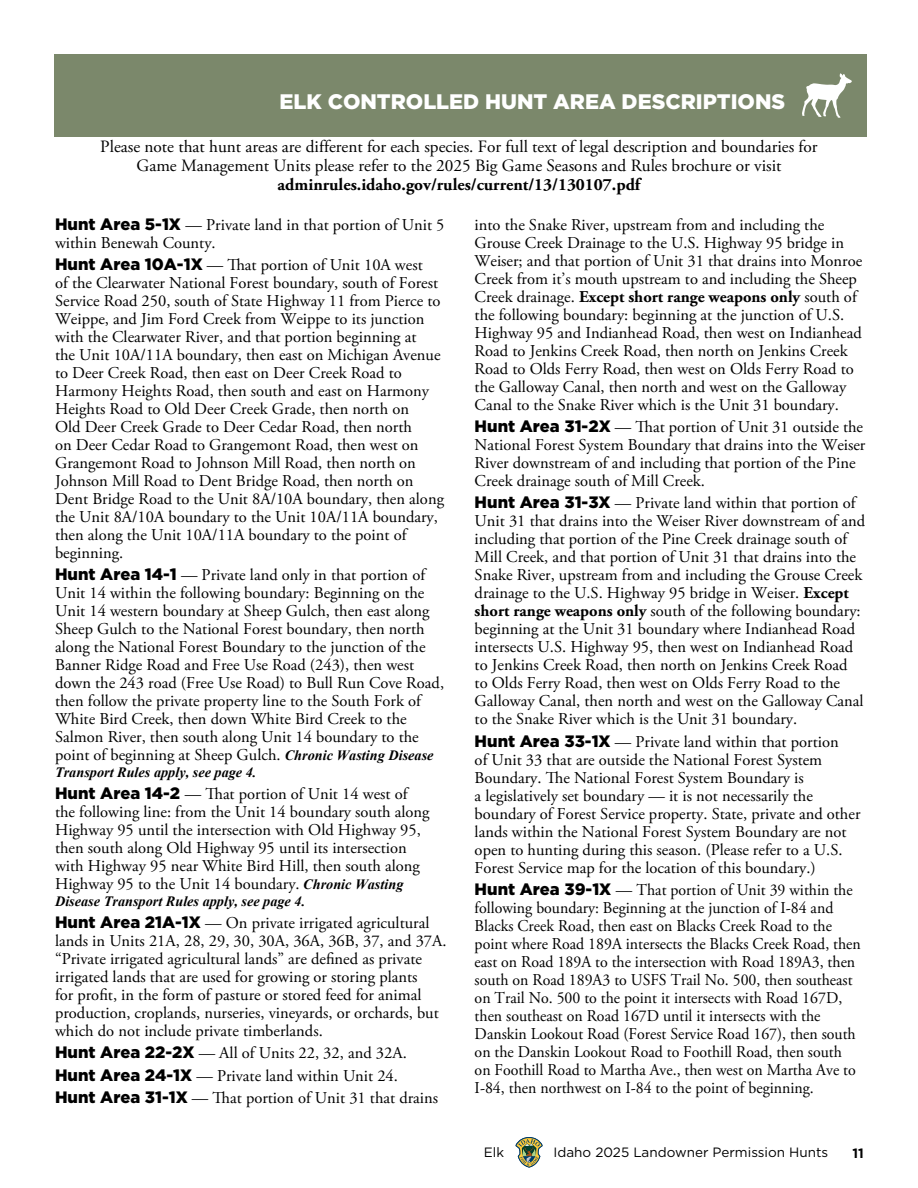
<style>
.page{position:relative;width:918px;height:1188px;background:#fff}
.page>*{position:absolute;margin:0;border:0;box-sizing:border-box;transform-origin:0 0}
.t1{font:900 21px "Gotham";color:#fff}
.t2{font:17.25px/18.8px "Adobe Garamond Pro";color:#000;text-align:center}
.t3{font:700 17.25px "Adobe Garamond Pro";color:#000}
.t4{font:16.5px/18px "Adobe Garamond Pro";color:#000}
.t5{font:italic 700 14.25px "Times New Roman";color:#000}
.t6{font:13.5px "Gotham";color:#000}
.t7{font:700 13.5px "Gotham";color:#000}
.s1{font-family:"Gotham";font-weight:900}
.s2{font-family:"Times New Roman";font-weight:700;font-style:italic;font-size:14.25px}
.s3{font-weight:700}
</style>
<div class="page">
<svg style="left:516px;top:1137px;width:27px;height:31px"></svg>
<div style="left:54px;top:54px;width:812px;height:82px;background:#7b886b"></div>
<svg style="left:802px;top:73px;width:50px;height:45px"></svg>
<p class="t1" style="left:280px;top:87px;width:507px">ELK CONTROLLED HUNT AREA DESCRIPTIONS</p>
<p class="t2" style="left:100px;top:138px;width:719px">Please note that hunt areas are different for each species. For full text of legal description and boundaries for<br>Game Management Units please refer to the 2025 Big Game Seasons and Rules brochure or visit</p>
<p class="t3" style="left:278px;top:174px;width:364px">adminrules.idaho.gov/rules/current/13/130107.pdf</p>
<p class="t4" style="left:55px;top:216px;width:391px"><span class="s1">Hunt Area 5-1X</span> — Private land in that portion of Unit 5 within Benewah County.</p>
<p class="t4" style="left:55px;top:256px;width:390px"><span class="s1">Hunt Area 10A-1X</span> — That portion of Unit 10A west<br>of the Clearwater National Forest boundary, south of Forest Service Road 250, south of State Highway 11 from Pierce to Weippe, and Jim Ford Creek from Weippe to its junction with the Clearwater River, and that portion beginning at<br>the Unit 10A/11A boundary, then east on Michigan Avenue to Deer Creek Road, then east on Deer Creek Road to Harmony Heights Road, then south and east on Harmony Heights Road to Old Deer Creek Grade, then north on<br>Old Deer Creek Grade to Deer Cedar Road, then north<br>on Deer Cedar Road to Grangemont Road, then west on Grangemont Road to Johnson Mill Road, then north on Johnson Mill Road to Dent Bridge Road, then north on Dent Bridge Road to the Unit 8A/10A boundary, then along the Unit 8A/10A boundary to the Unit 10A/11A boundary, then along the Unit 10A/11A boundary to the point of beginning.</p>
<p class="t4" style="left:55px;top:567px;width:391px"><span class="s1">Hunt Area 14-1</span> — Private land only in that portion of Unit 14 within the following boundary: Beginning on the Unit 14 western boundary at Sheep Gulch, then east along Sheep Gulch to the National Forest boundary, then north along the National Forest Boundary to the junction of the Banner Ridge Road and Free Use Road (243), then west down the 243 road (Free Use Road) to Bull Run Cove Road, then follow the private property line to the South Fork of White Bird Creek, then down White Bird Creek to the Salmon River, then south along Unit 14 boundary to the point of beginning at Sheep Gulch. <span class="s2">Chronic Wasting Disease</span></p>
<p class="t5" style="left:55px;top:762px;width:203px">Transport Rules apply, see page 4.</p>
<p class="t4" style="left:55px;top:786px;width:376px"><span class="s1">Hunt Area 14-2</span> — That portion of Unit 14 west of the following line: from the Unit 14 boundary south along Highway 95 until the intersection with Old Highway 95, then south along Old Highway 95 until its intersection with Highway 95 near White Bird Hill, then south along Highway 95 to the Unit 14 boundary. <span class="s2">Chronic Wasting</span></p>
<p class="t5" style="left:55px;top:891px;width:252px">Disease Transport Rules apply, see page 4.</p>
<p class="t4" style="left:55px;top:914px;width:393px"><span class="s1">Hunt Area 21A-1X</span> — On private irrigated agricultural lands in Units 21A, 28, 29, 30, 30A, 36A, 36B, 37, and 37A. “Private irrigated agricultural lands” are defined as private irrigated lands that are used for growing or storing plants<br>for profit, in the form of pasture or stored feed for animal production, croplands, nurseries, vineyards, or orchards, but which do not include private timberlands.</p>
<p class="t4" style="left:55px;top:1043px;width:385px;line-height:22.4px"><span class="s1">Hunt Area 22-2X</span> — All of Units 22, 32, and 32A.<br><span class="s1">Hunt Area 24-1X</span> — Private land within Unit 24.<br><span class="s1">Hunt Area 31-1X</span> — That portion of Unit 31 that drains</p>
<p class="t4" style="left:475px;top:216px;width:389px">into the Snake River, upstream from and including the Grouse Creek Drainage to the U.S. Highway 95 bridge in Weiser; and that portion of Unit 31 that drains into Monroe Creek from it’s mouth upstream to and including the Sheep Creek drainage. <span class="s3">Except short range weapons only</span> south of the following boundary: beginning at the junction of U.S.<br>Highway 95 and Indianhead Road, then west on Indianhead Road to Jenkins Creek Road, then north on Jenkins Creek Road to Olds Ferry Road, then west on Olds Ferry Road to the Galloway Canal, then north and west on the Galloway Canal to the Snake River which is the Unit 31 boundary.</p>
<p class="t4" style="left:475px;top:418px;width:392px"><span class="s1">Hunt Area 31-2X</span> — That portion of Unit 31 outside the National Forest System Boundary that drains into the Weiser River downstream of and including that portion of the Pine Creek drainage south of Mill Creek.</p>
<p class="t4" style="left:475px;top:495px;width:392px"><span class="s1">Hunt Area 31-3X</span> — Private land within that portion of Unit 31 that drains into the Weiser River downstream of and including that portion of the Pine Creek drainage south of Mill Creek, and that portion of Unit 31 that drains into the Snake River, upstream from and including the Grouse Creek drainage to the U.S. Highway 95 bridge in Weiser. <span class="s3">Except short range weapons only</span> south of the following boundary: beginning at the Unit 31 boundary where Indianhead Road intersects U.S. Highway 95, then west on Indianhead Road to Jenkins Creek Road, then north on Jenkins Creek Road<br>to Olds Ferry Road, then west on Olds Ferry Road to the Galloway Canal, then north and west on the Galloway Canal to the Snake River which is the Unit 31 boundary.</p>
<p class="t4" style="left:475px;top:733px;width:387px"><span class="s1">Hunt Area 33-1X</span> — Private land within that portion<br>of Unit 33 that are outside the National Forest System Boundary. The National Forest System Boundary is<br>a legislatively set boundary — it is not necessarily the boundary of Forest Service property. State, private and other lands within the National Forest System Boundary are not open to hunting during this season. (Please refer to a U.S.<br>Forest Service map for the location of this boundary.)</p>
<p class="t4" style="left:475px;top:881px;width:388px"><span class="s1">Hunt Area 39-1X</span> — That portion of Unit 39 within the following boundary: Beginning at the junction of I-84 and Blacks Creek Road, then east on Blacks Creek Road to the point where Road 189A intersects the Blacks Creek Road, then east on Road 189A to the intersection with Road 189A3, then south on Road 189A3 to USFS Trail No. 500, then southeast on Trail No. 500 to the point it intersects with Road 167D, then southeast on Road 167D until it intersects with the Danskin Lookout Road (Forest Service Road 167), then south on the Danskin Lookout Road to Foothill Road, then south on Foothill Road to Martha Ave., then west on Martha Ave to I-84, then northwest on I-84 to the point of beginning.</p>
<p class="t6" style="left:484px;top:1143px;width:22px">Elk</p>
<p class="t6" style="left:554px;top:1143px;width:276px">Idaho 2025 Landowner Permission Hunts</p>
<p class="t7" style="left:853px;top:1144px;width:13px">11</p>
</div>
